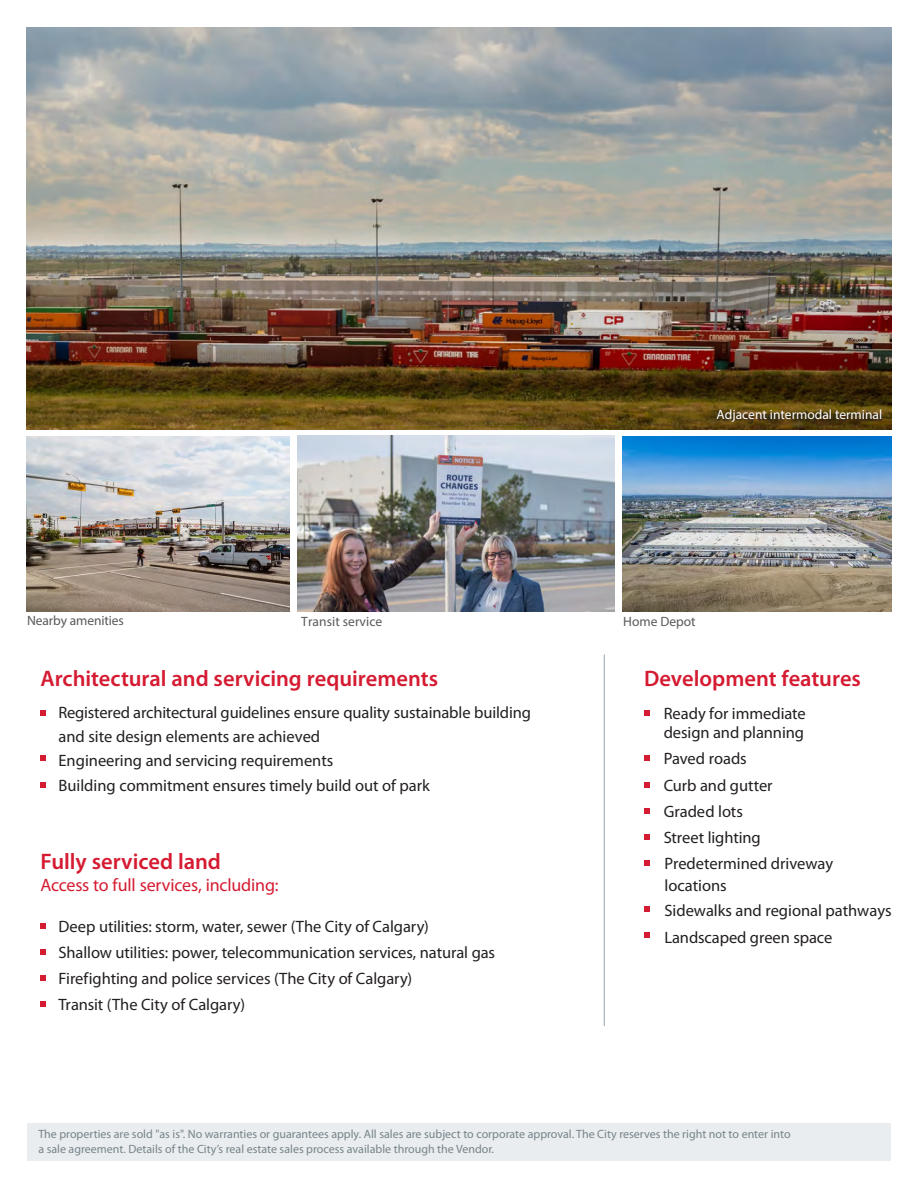
<style>
.page{position:relative;width:918px;height:1188px;background:#fff}
.page>*{position:absolute;margin:0;border:0;box-sizing:border-box;transform-origin:0 0}
.t1{font:600 22.5px "Myriad Pro";color:#d51b32}
.t2{font:18px "Myriad Pro";letter-spacing:-.01em;color:#d51b32}
.t3{font:16.5px/26.1px "Myriad Pro";color:#231f20}
.t4{font:13.5px "Myriad Pro";color:#58595b}
.t5{font:13.5px "Myriad Pro";color:#fff}
.t6{font:12px/15px "Myriad Pro";color:#77838a}
</style>
<div class="page">
<img style="left:27px;top:27px;width:864px;height:402px">
<img style="left:27px;top:437px;width:263px;height:175px">
<img style="left:297px;top:436px;width:317px;height:176px">
<img style="left:622px;top:436px;width:269px;height:176px">
<div style="left:717px;top:410px;width:166px;height:15px;background:#231f20;opacity:.95"></div>
<svg style="left:644px;top:710px;width:6px;height:6px"></svg>
<svg style="left:644px;top:755px;width:6px;height:6px"></svg>
<svg style="left:644px;top:782px;width:6px;height:6px"></svg>
<svg style="left:644px;top:808px;width:6px;height:6px"></svg>
<svg style="left:644px;top:834px;width:6px;height:6px"></svg>
<svg style="left:644px;top:860px;width:6px;height:6px"></svg>
<svg style="left:644px;top:906px;width:6px;height:6px"></svg>
<svg style="left:644px;top:932px;width:6px;height:6px"></svg>
<svg style="left:40px;top:710px;width:6px;height:6px"></svg>
<svg style="left:40px;top:755px;width:6px;height:6px"></svg>
<svg style="left:40px;top:782px;width:6px;height:6px"></svg>
<svg style="left:40px;top:923px;width:6px;height:6px"></svg>
<svg style="left:40px;top:949px;width:6px;height:6px"></svg>
<svg style="left:40px;top:975px;width:6px;height:6px"></svg>
<svg style="left:40px;top:1002px;width:6px;height:5px"></svg>
<hr style="left:604px;top:654px;width:1px;height:372px;background:#99a4ab">
<div style="left:27px;top:1124px;width:864px;height:37px;background:#e9edef"></div>
<p class="t5" style="left:717px;top:406px;width:167px">Adjacent intermodal terminal</p>
<p class="t4" style="left:27px;top:612px;width:98px">Nearby amenities</p>
<p class="t4" style="left:301px;top:613px;width:82px">Transit service</p>
<p class="t4" style="left:623px;top:613px;width:74px">Home Depot</p>
<h1 class="t1" style="left:40px;top:664px;width:399px">Architectural and servicing requirements</h1>
<p class="t3" style="left:59px;top:700px;width:474px;line-height:24.3px">Registered architectural guidelines ensure quality sustainable building and site design elements are achieved<br>Engineering and servicing requirements<br>Building commitment ensures timely build out of park</p>
<h1 class="t1" style="left:40px;top:847px;width:182px">Fully serviced land</h1>
<p class="t2" style="left:40px;top:873px;width:240px">Access to full services, including:</p>
<p class="t3" style="left:59px;top:913px;width:438px">Deep utilities: storm, water, sewer (The City of Calgary)<br>Shallow utilities: power, telecommunication services, natural gas Firefighting and police services (The City of Calgary)<br>Transit (The City of Calgary)</p>
<h1 class="t1" style="left:644px;top:664px;width:218px">Development features</h1>
<p class="t3" style="left:664px;top:703px;width:143px;line-height:19.5px">Ready for immediate design and planning</p>
<p class="t3" style="left:664px;top:746px;width:171px">Paved roads<br>Curb and gutter<br>Graded lots<br>Street lighting<br>Predetermined driveway</p>
<p class="t3" style="left:664px;top:873px;width:229px;line-height:25.7px">locations<br>Sidewalks and regional pathways<br>Landscaped green space</p>
<p class="t6" style="left:38px;top:1126px;width:754px">The properties are sold "as is". No warranties or guarantees apply. All sales are subject to corporate approval. The City reserves the right not to enter into a sale agreement. Details of the City’s real estate sales process available through the Vendor.</p>
</div>
